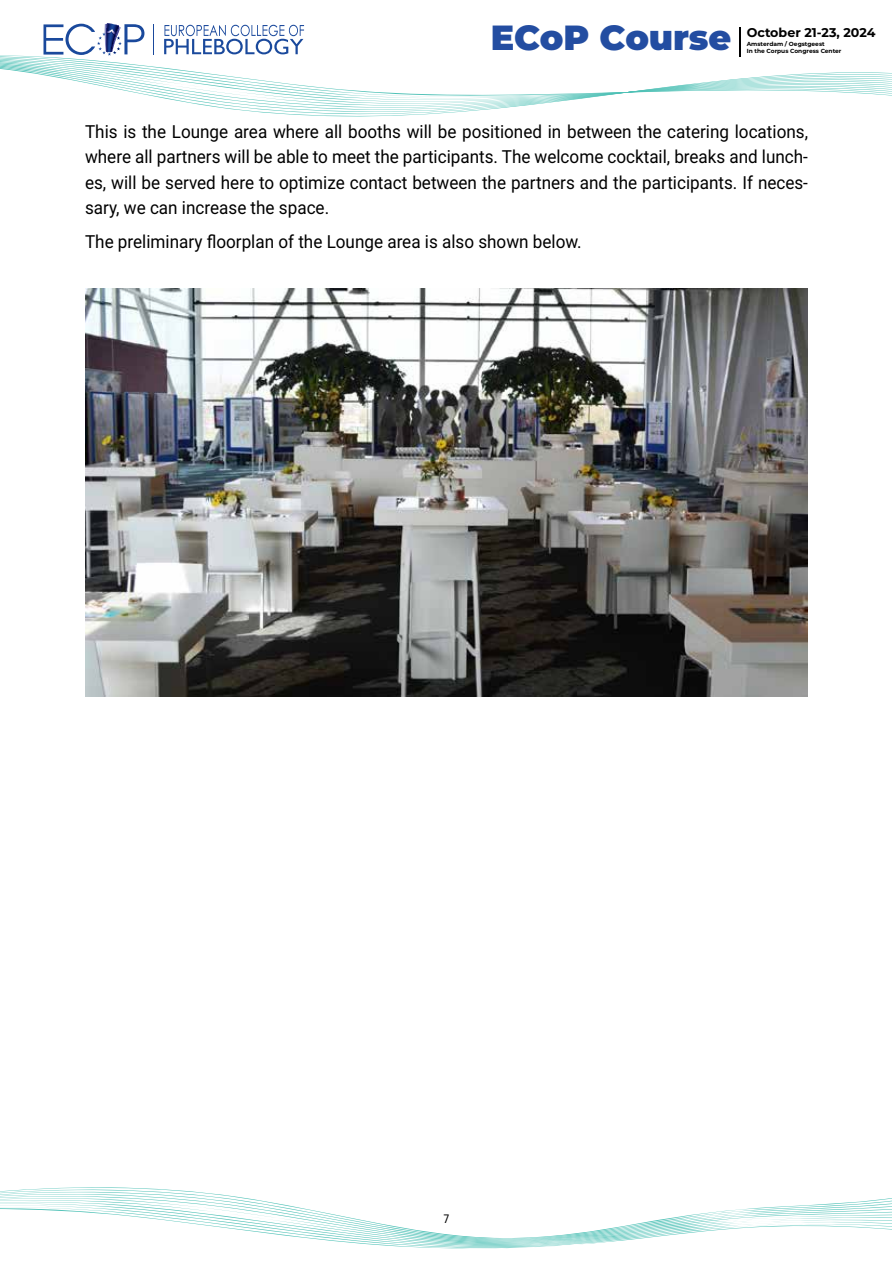
<style>
.page{position:relative;width:893px;height:1263px;background:#fff}
.page>*{position:absolute;margin:0;border:0;box-sizing:border-box;transform-origin:0 0}
.t1{font:900 34.95px "Montserrat";letter-spacing:-.005em;color:#234da1}
.t2{font:18px/25.5px "Roboto";color:#000;text-align:justify;scale:.95 1}
.t3{font:700 12.6px "Montserrat";color:#010101}
.t4{font:12px "Roboto Condensed";color:#000}
.t5{font:700 5.85px/7.1px "Montserrat";color:#010101}
</style>
<div class="page">
<svg style="left:0;top:1189px;width:891px;height:59px"></svg>
<svg style="left:0;top:24px;width:891px;height:90px"></svg>
<hr style="left:739px;top:27px;width:2px;height:30px;background:#010101">
<img style="left:85px;top:289px;width:723px;height:408px">
<h1 class="t1" style="left:491px;top:11px;width:242px">ECoP Course</h1>
<p class="t3" style="left:747px;top:24px;width:130px">October 21-23, 2024</p>
<p class="t5" style="left:747px;top:40px;width:96px">Amsterdam / Oegstgeest<br>In the Corpus Congress Center</p>
<p class="t2" style="left:85px;top:118px;width:763px">This is the Lounge area where all booths will be positioned in between the catering locations, where all partners will be able to meet the participants. The welcome cocktail, breaks and lunch&shy;es, will be served here to optimize contact between the partners and the participants. If neces&shy;sary, we can increase the space.</p>
<p class="t2" style="left:85px;top:229px;width:524px">The preliminary floorplan of the Lounge area is also shown below.</p>
<p class="t4" style="left:443px;top:1210px;width:7px">7</p>
</div>
